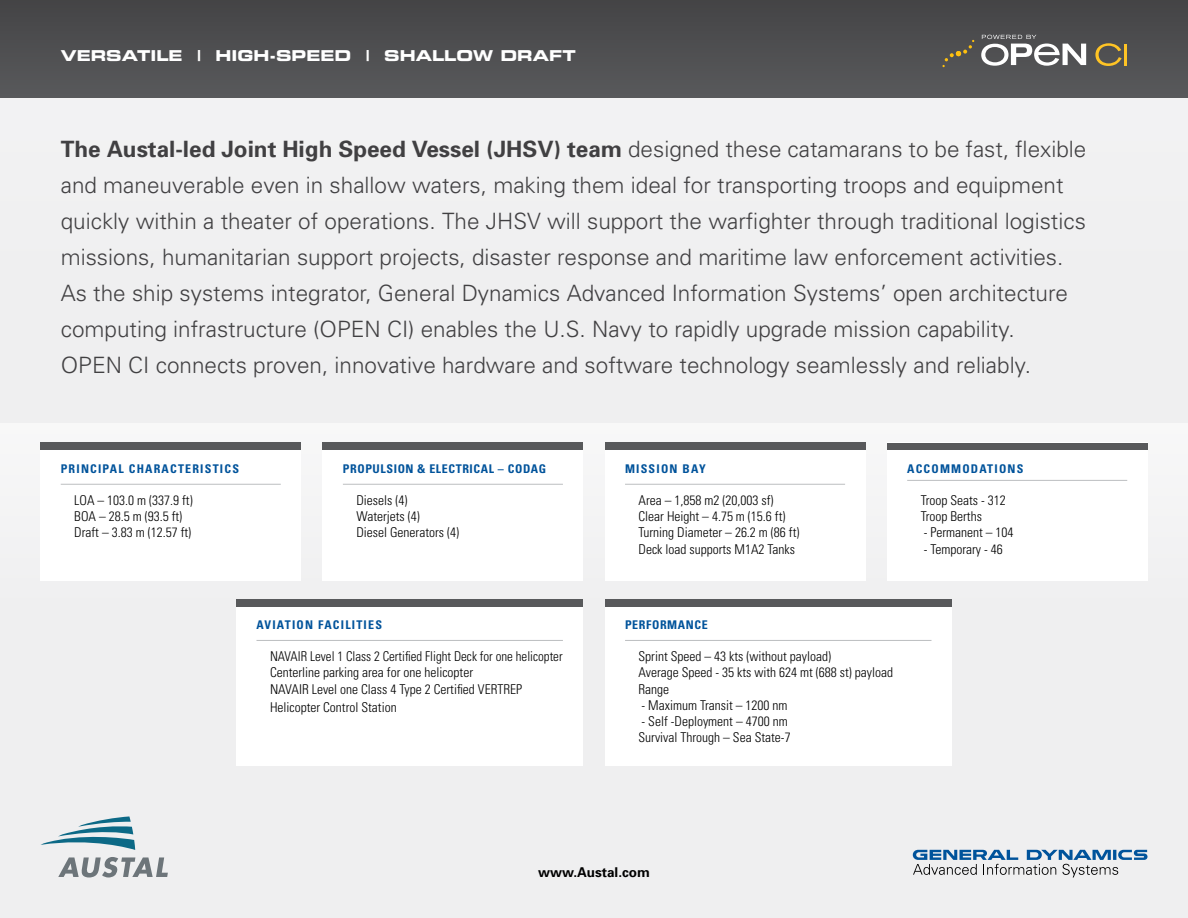
<style>
.page{position:relative;width:1188px;height:918px;background:#efeff0}
.page>*{position:absolute;margin:0;border:0;box-sizing:border-box;transform-origin:0 0}
.t1{font:300 22.5px/36px "Univers";color:#414042}
.t2{font:15px "Eurostile Bold Extended Two";color:#fff}
.t3{font:300 condensed 13.5px/16.2px "Univers";color:#000}
.t4{font:300 condensed 13.5px/16.2px "Univers";color:#000;scale:.96 1}
.t5{font:700 13.5px "Univers";color:#000}
.t6{font:700 condensed 12px "Univers";letter-spacing:.1em;color:#00539b}
.t7{font:700 condensed 12px "Univers";letter-spacing:.05em;color:#00539b}
.s1{font-weight:700}
</style>
<div class="page">
<div style="left:0;top:0;width:1188px;height:97px;background:#4e4f51"></div>
<svg style="left:40px;top:816px;width:95px;height:34px"></svg>
<svg style="left:58px;top:857px;width:110px;height:21px"></svg>
<svg style="left:942px;top:40px;width:32px;height:27px"></svg>
<svg style="left:981px;top:35px;width:105px;height:31px"></svg>
<svg style="left:1095px;top:43px;width:27px;height:23px"></svg>
<hr style="left:1124px;top:44px;width:3px;height:21px;background:#ffc425">
<div style="left:40px;top:443px;width:261px;height:138px;background:#fff"></div>
<div style="left:323px;top:443px;width:260px;height:138px;background:#fff"></div>
<div style="left:887px;top:443px;width:261px;height:138px;background:#fff"></div>
<hr style="left:907px;top:480px;width:220px;height:1px;background:#bcbec0">
<div style="left:887px;top:443px;width:261px;height:6px;background:#58595b"></div>
<div style="left:236px;top:599px;width:347px;height:166px;background:#fff"></div>
<div style="left:605px;top:599px;width:347px;height:166px;background:#fff"></div>
<hr style="left:61px;top:484px;width:220px;height:1px;background:#bcbec0">
<hr style="left:343px;top:484px;width:220px;height:1px;background:#bcbec0">
<hr style="left:256px;top:640px;width:307px;height:1px;background:#bcbec0">
<hr style="left:625px;top:640px;width:307px;height:1px;background:#bcbec0">
<div style="left:40px;top:443px;width:261px;height:7px;background:#58595b"></div>
<div style="left:323px;top:443px;width:260px;height:7px;background:#58595b"></div>
<div style="left:236px;top:599px;width:347px;height:7px;background:#58595b"></div>
<div style="left:605px;top:599px;width:347px;height:7px;background:#58595b"></div>
<div style="left:605px;top:443px;width:260px;height:138px;background:#fff"></div>
<hr style="left:625px;top:484px;width:220px;height:1px;background:#bcbec0">
<div style="left:605px;top:443px;width:260px;height:7px;background:#58595b"></div>
<svg style="left:913px;top:850px;width:235px;height:28px"></svg>
<p class="t2" style="left:61px;top:45px;width:89px">VERSATILE</p>
<p class="t2" style="left:197px;top:45px;width:47px">| HIGH</p>
<p class="t2" style="left:269px;top:45px;width:23px">-SPEED</p>
<p class="t2" style="left:366px;top:45px;width:80px">| SHALLO</p>
<p class="t2" style="left:473px;top:45px;width:103px">W DRAFT</p>
<p class="t1" style="left:61px;top:131px;width:1027px"><span class="s1">The Austal-led Joint High Speed Vessel (JHSV) team</span> designed these catamarans to be fast, flexible and maneuverable even in shallow waters, making them ideal for transporting troops and equipment quickly within a theater of operations. The JHSV will support the warfighter through traditional logistics missions, humanitarian support projects, disaster response and maritime law enforcement activities.<br>As the ship systems integrator, General Dynamics Advanced Information Systems’ open architecture computing infrastructure (OPEN CI) enables the U.S. Navy to rapidly upgrade mission capability.<br>OPEN CI connects proven, innovative hardware and software technology seamlessly and reliably.</p>
<p class="t6" style="left:61px;top:461px;width:180px">PRINCIPAL CHARACTERISTICS</p>
<p class="t3" style="left:74px;top:492px;width:120px">LOA – 103.0 m (337.9 ft)<br>BOA – 28.5 m (93.5 ft)<br>Draft – 3.83 m (12.57 ft)</p>
<p class="t7" style="left:343px;top:461px;width:205px">PROPULSION &amp; ELECTRICAL – CO DAG</p>
<p class="t3" style="left:356px;top:492px;width:104px">Diesels (4)<br>Waterjets (4)<br>Diesel Generators (4)</p>
<p class="t6" style="left:256px;top:617px;width:127px">AVIATION FACILITIES</p>
<p class="t4" style="left:270px;top:648px;width:306px">NAVAIR Level 1 Class 2 Certified Flight Deck for one helicopter<br>Centerline parking area for one helicopter<br>NAVAIR Level one Class 4 Type 2 Certified VERTREP</p>
<p class="t3" style="left:270px;top:699px;width:128px">Helicopter Control Station</p>
<p class="t6" style="left:625px;top:461px;width:19px">MISSION</p>
<p class="t6" style="left:683px;top:461px;width:25px">BAY</p>
<p class="t3" style="left:639px;top:492px;width:162px">Area – 1,858 m2 (20,003 sf)<br>Clear Height – 4.75 m (15.6 ft)<br>Turning Diameter – 26.2 m (86 ft)<br>Deck load supports M1A2 Tanks</p>
<p class="t6" style="left:907px;top:461px;width:9px">ACCO</p>
<p class="t6" style="left:940px;top:461px;width:48px">MMODATIONS</p>
<p class="t3" style="left:921px;top:492px;width:87px">Troop Seats - 312<br>Troop Berths</p>
<p class="t3" style="left:924px;top:525px;width:91px">- Permanent – 104</p>
<p class="t3" style="left:924px;top:541px;width:81px">- Temporary - 46</p>
<p class="t6" style="left:625px;top:617px;width:62px">PERFORMANCE</p>
<p class="t3" style="left:639px;top:648px;width:256px">Sprint Speed – 43 kts (without payload)<br>Average Speed - 35 kts with 624 mt (688 st) payload<br>Range</p>
<p class="t3" style="left:642px;top:697px;width:147px">- Maximum Transit – 1200 nm</p>
<p class="t3" style="left:639px;top:713px;width:154px">- Self -Deployment – 4700 nm<br>Survival Through – Sea State-7</p>
<p class="t5" style="left:538px;top:865px;width:113px">www.Austal.com</p>
</div>
